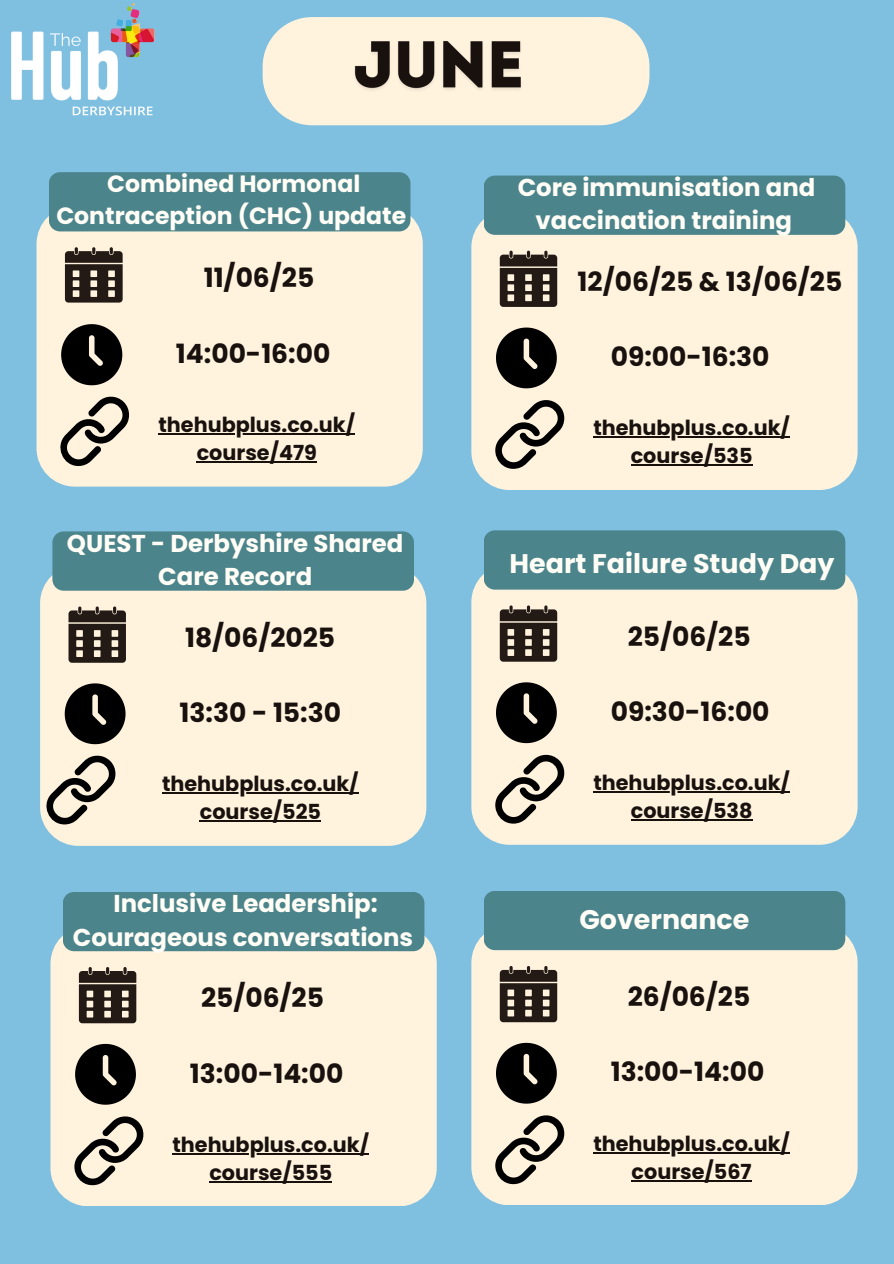
<style>
.page{position:relative;width:894px;height:1264px;background:#fff}
.page>*{position:absolute;margin:0;border:0;box-sizing:border-box;transform-origin:0 0}
.t1{font:700 26.85px "Poppins";color:#fffdf5}
.t2{font:700 26.55px "Poppins";color:#18110e}
.t3{font:700 24.3px/33.2px "Poppins";color:#fffdf5;text-align:center}
.t4{font:700 23.55px/32px "Poppins";color:#fffdf5;text-align:center}
.t5{font:700 20.7px/28px "Poppins";color:#18110e;text-align:center}
</style>
<div class="page">
<div style="left:0;top:0;width:893px;height:1263px;background:#7fbfe0"></div>
<svg style="left:262px;top:17px;width:387px;height:108px"></svg>
<img style="left:349px;top:37px;width:178px;height:67px">
<img style="left:11px;top:3px;width:144px;height:113px">
<div style="left:36px;top:206px;width:386px;height:280px;background:#fff3de;border-radius:38px"></div>
<div style="left:49px;top:172px;width:361px;height:59px;background:#4b848b"></div>
<svg style="left:65px;top:247px;width:58px;height:55px"></svg>
<svg style="left:61px;top:324px;width:61px;height:61px"></svg>
<svg style="left:60px;top:396px;width:69px;height:70px"></svg>
<hr style="left:158px;top:433px;width:197px;height:1px;background:#18110e">
<hr style="left:197px;top:461px;width:120px;height:1px;background:#18110e">
<div style="left:471px;top:209px;width:386px;height:281px;background:#fff3de;border-radius:38px"></div>
<div style="left:483px;top:175px;width:362px;height:60px;background:#4b848b"></div>
<svg style="left:499px;top:251px;width:58px;height:56px"></svg>
<svg style="left:496px;top:327px;width:60px;height:61px"></svg>
<svg style="left:495px;top:400px;width:70px;height:69px"></svg>
<hr style="left:593px;top:436px;width:196px;height:2px;background:#18110e">
<hr style="left:630px;top:464px;width:122px;height:2px;background:#18110e">
<div style="left:40px;top:565px;width:386px;height:280px;background:#fff3de;border-radius:38px"></div>
<div style="left:52px;top:531px;width:362px;height:59px;background:#4b848b"></div>
<svg style="left:68px;top:606px;width:58px;height:56px"></svg>
<svg style="left:65px;top:683px;width:60px;height:61px"></svg>
<svg style="left:40px;top:754px;width:76px;height:70px"></svg>
<hr style="left:162px;top:792px;width:196px;height:1px;background:#18110e">
<hr style="left:200px;top:820px;width:121px;height:1px;background:#18110e">
<div style="left:471px;top:564px;width:386px;height:280px;background:#fff3de;border-radius:38px"></div>
<div style="left:483px;top:530px;width:362px;height:59px;background:#4b848b"></div>
<svg style="left:499px;top:605px;width:58px;height:56px"></svg>
<svg style="left:496px;top:682px;width:60px;height:61px"></svg>
<svg style="left:495px;top:754px;width:70px;height:70px"></svg>
<hr style="left:593px;top:791px;width:196px;height:1px;background:#18110e">
<hr style="left:630px;top:819px;width:122px;height:1px;background:#18110e">
<div style="left:50px;top:925px;width:386px;height:281px;background:#fff3de;border-radius:38px"></div>
<div style="left:63px;top:892px;width:361px;height:59px;background:#4b848b"></div>
<svg style="left:79px;top:967px;width:57px;height:56px"></svg>
<svg style="left:75px;top:1043px;width:61px;height:61px"></svg>
<svg style="left:74px;top:1116px;width:70px;height:69px"></svg>
<hr style="left:172px;top:1152px;width:197px;height:2px;background:#18110e">
<hr style="left:209px;top:1180px;width:123px;height:2px;background:#18110e">
<div style="left:471px;top:924px;width:386px;height:281px;background:#fff3de;border-radius:38px"></div>
<div style="left:483px;top:891px;width:362px;height:59px;background:#4b848b"></div>
<svg style="left:499px;top:966px;width:58px;height:56px"></svg>
<svg style="left:496px;top:1042px;width:60px;height:61px"></svg>
<svg style="left:495px;top:1115px;width:70px;height:69px"></svg>
<hr style="left:593px;top:1151px;width:196px;height:2px;background:#18110e">
<hr style="left:631px;top:1179px;width:120px;height:2px;background:#18110e">
<p class="t4" style="left:56px;top:168px;width:351px">Combined Hormonal<br>Contraception (CHC) update</p>
<h3 class="t2" style="left:204px;top:259px;width:112px">11/06/25</h3>
<p class="t2" style="left:176px;top:335px;width:156px">14:00-16:00</p>
<p class="t5" style="left:158px;top:410px;width:198px">thehubplus.co.uk/ course/479</p>
<h2 class="t3" style="left:67px;top:527px;width:338px">QUEST - Derbyshire Shared<br>Care Record</h2>
<p class="t2" style="left:185px;top:619px;width:152px">18/06/2025</p>
<p class="t2" style="left:179px;top:694px;width:163px">13:30 - 15:30</p>
<p class="t5" style="left:162px;top:769px;width:198px">thehubplus.co.uk/ course/525</p>
<p class="t3" style="left:73px;top:887px;width:341px">Inclusive Leadership:<br>Courageous conversations</p>
<h2 class="t2" style="left:201px;top:979px;width:124px">25/06/25</h2>
<p class="t2" style="left:190px;top:1054px;width:155px">13:00-14:00</p>
<p class="t5" style="left:172px;top:1130px;width:198px">thehubplus.co.uk/ course/555</p>
<p class="t3" style="left:517px;top:171px;width:299px">Core immunisation and vaccination training</p>
<p class="t2" style="left:577px;top:263px;width:266px">12/06/25 &amp; 13/06/25</p>
<p class="t2" style="left:610px;top:338px;width:160px">09:00-16:30</p>
<h2 class="t5" style="left:593px;top:414px;width:198px">thehubplus.co.uk/ course/535</h2>
<p class="t1" style="left:509px;top:545px;width:326px">Heart Failure Study Day</p>
<p class="t2" style="left:627px;top:618px;width:124px">25/06/25</p>
<h2 class="t2" style="left:610px;top:693px;width:160px">09:30-16:00</h2>
<h2 class="t5" style="left:593px;top:768px;width:198px">thehubplus.co.uk/ course/538</h2>
<p class="t1" style="left:579px;top:900px;width:171px">Governance</p>
<p class="t2" style="left:627px;top:978px;width:124px">26/06/25</p>
<h2 class="t2" style="left:610px;top:1053px;width:155px">13:00-14:00</h2>
<p class="t5" style="left:593px;top:1129px;width:198px">thehubplus.co.uk/ course/567</p>
</div>
